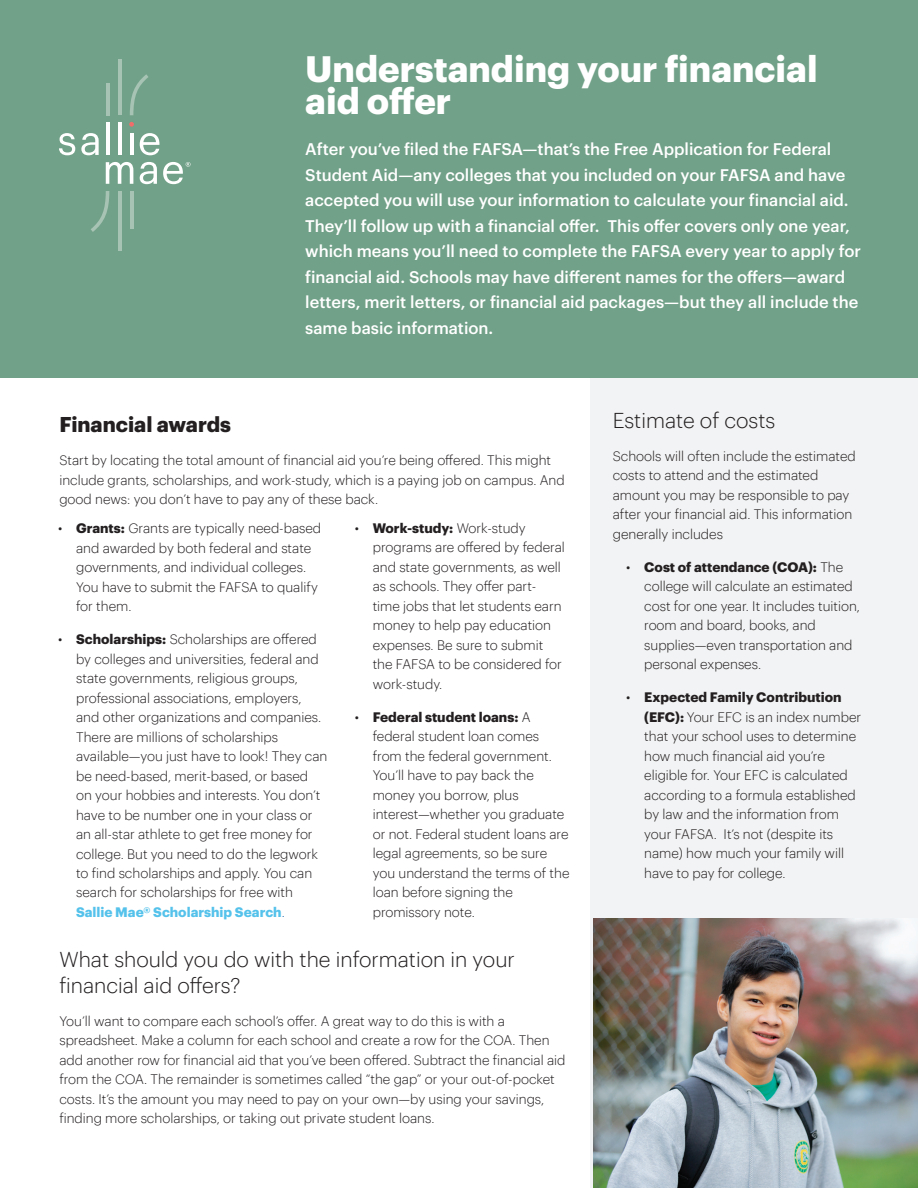
<style>
.page{position:relative;width:918px;height:1188px;background:#fff}
.page>*{position:absolute;margin:0;border:0;box-sizing:border-box;transform-origin:0 0}
.t1{font:700 36px/31.5px "Graphik";color:#fff}
.t2{font:300 21px/25.5px "Graphik";color:#231f20}
.t3{font:700 21px "Graphik";color:#231f20}
.t4{font:16.5px/25.5px "false";color:#fff}
.t5{font:300 13.5px/19.5px "Graphik";color:#231f20}
.t6{font:700 13.5px "Graphik";color:#231f20}
.t7{font:700 13.5px "Graphik";color:#55c2eb}
.s1{font-weight:700}
.s2{font-weight:300}
.s3{font-weight:300;color:#175d9e}
</style>
<div class="page">
<div style="left:591px;top:351px;width:327px;height:837px;background:#f2f3f4"></div>
<div style="left:0;top:0;width:918px;height:378px;background:#71a188"></div>
<hr style="left:118px;top:191px;width:3px;height:60px;background:#a6c3b3">
<hr style="left:118px;top:59px;width:3px;height:56px;background:#a6c3b3">
<hr style="left:106px;top:123px;width:3px;height:32px;background:#fff">
<hr style="left:118px;top:123px;width:3px;height:32px;background:#fff">
<hr style="left:130px;top:133px;width:3px;height:22px;background:#fff">
<svg style="left:140px;top:133px;width:19px;height:22px"></svg>
<svg style="left:81px;top:133px;width:18px;height:22px"></svg>
<svg style="left:140px;top:162px;width:17px;height:22px"></svg>
<svg style="left:163px;top:162px;width:27px;height:22px"></svg>
<svg style="left:59px;top:133px;width:16px;height:22px"></svg>
<svg style="left:129px;top:122px;width:5px;height:5px"></svg>
<svg style="left:106px;top:162px;width:27px;height:22px"></svg>
<svg style="left:130px;top:74px;width:18px;height:41px"></svg>
<svg style="left:91px;top:191px;width:18px;height:41px"></svg>
<hr style="left:106px;top:83px;width:3px;height:32px;background:#a6c3b3">
<hr style="left:130px;top:191px;width:3px;height:38px;background:#a6c3b3">
<img style="left:593px;top:918px;width:325px;height:270px">
<h1 class="t1" style="left:305px;top:50px;width:514px">Understanding your financial aid offer</h1>
<p class="t4" style="left:305px;top:135px;width:557px">After you’ve filed the FAFSA—that’s the Free Application for Federal Student Aid—any colleges that you included on your FAFSA and have accepted you will use your information to calculate your financial aid.<br>They’ll follow up with a financial offer. This offer covers only one year, which means you’ll need to complete the FAFSA every year to apply for financial aid. Schools may have different names for the offers—award letters, merit letters, or financial aid packages—but they all include the same basic information.</p>
<h3 class="t3" style="left:59px;top:408px;width:173px">Financial awards</h3>
<p class="t5" style="left:59px;top:449px;width:507px">Start by locating the total amount of financial aid you’re being offered. This might include grants, scholarships, and work-study, which is a paying job on campus. And good news: you don’t have to pay any of these back.</p>
<p class="t5" style="left:58px;top:517px;width:6px">•</p>
<p class="t5" style="left:76px;top:517px;width:247px"><span class="s1">Grants:</span> Grants are typically need-based</p>
<p class="t5" style="left:355px;top:517px;width:6px">•</p>
<p class="t6" style="left:373px;top:518px;width:154px">Work-study: <span class="s2">Work-study</span></p>
<p class="t5" style="left:76px;top:537px;width:237px">and awarded by both federal and state</p>
<p class="t5" style="left:373px;top:537px;width:194px">programs are offered by federal</p>
<p class="t5" style="left:76px;top:556px;width:232px">governments, and individual colleges.</p>
<p class="t5" style="left:373px;top:556px;width:190px">and state governments, as well</p>
<p class="t5" style="left:76px;top:576px;width:243px">You have to submit the FAFSA to qualify</p>
<p class="t5" style="left:373px;top:576px;width:165px">as schools. They offer part-</p>
<p class="t5" style="left:76px;top:595px;width:57px">for them.</p>
<p class="t5" style="left:373px;top:595px;width:190px">time jobs that let students earn</p>
<p class="t5" style="left:58px;top:628px;width:6px">•</p>
<p class="t5" style="left:76px;top:628px;width:244px"><span class="s1">Scholarships:</span> Scholarships are offered by colleges and universities, federal and state governments, religious groups, professional associations, employers,</p>
<p class="t5" style="left:373px;top:615px;width:191px">money to help pay education expenses. Be sure to submit the FAFSA to be considered for work-study.</p>
<p class="t5" style="left:76px;top:706px;width:247px">and other organizations and companies.</p>
<p class="t5" style="left:355px;top:706px;width:6px">•</p>
<p class="t6" style="left:373px;top:707px;width:159px">Federal student loans: <span class="s2">A</span></p>
<p class="t5" style="left:76px;top:726px;width:204px">There are millions of scholarships</p>
<p class="t5" style="left:373px;top:726px;width:168px">federal student loan comes</p>
<p class="t5" style="left:76px;top:745px;width:253px">available—you just have to look! They can</p>
<p class="t5" style="left:373px;top:745px;width:181px">from the federal government.</p>
<p class="t5" style="left:76px;top:765px;width:234px">be need-based, merit-based, or based</p>
<p class="t5" style="left:373px;top:765px;width:163px">You’ll have to pay back the</p>
<p class="t5" style="left:76px;top:784px;width:246px">on your hobbies and interests. You don’t</p>
<p class="t5" style="left:373px;top:784px;width:147px">money you borrow, plus</p>
<p class="t5" style="left:76px;top:804px;width:238px">have to be number one in your class or</p>
<p class="t5" style="left:373px;top:804px;width:193px">interest—whether you graduate</p>
<p class="t5" style="left:76px;top:823px;width:238px">an all-star athlete to get free money for</p>
<p class="t5" style="left:373px;top:823px;width:197px">or not. Federal student loans are</p>
<p class="t5" style="left:76px;top:843px;width:243px">college. But you need to do the legwork</p>
<p class="t5" style="left:373px;top:843px;width:176px">legal agreements, so be sure</p>
<p class="t5" style="left:76px;top:862px;width:238px">to find scholarships and apply. You can</p>
<p class="t5" style="left:373px;top:862px;width:198px">you understand the terms of the</p>
<p class="t5" style="left:76px;top:882px;width:218px">search for scholarships for free with</p>
<p class="t5" style="left:373px;top:882px;width:142px">loan before signing the</p>
<p class="t7" style="left:76px;top:902px;width:210px">Sallie Mae® Scholarship Search<span class="s3">.</span></p>
<p class="t5" style="left:373px;top:901px;width:104px">promissory note.</p>
<h3 class="t2" style="left:59px;top:945px;width:457px">What should you do with the information in your financial aid offers?</h3>
<p class="t5" style="left:59px;top:1010px;width:508px">You’ll want to compare each school’s offer. A great way to do this is with a spreadsheet. Make a column for each school and create a row for the COA. Then add another row for financial aid that you’ve been offered. Subtract the financial aid from the COA. The remainder is sometimes called “the gap” or your out-of-pocket costs. It’s the amount you may need to pay on your own—by using your savings, finding more scholarships, or taking out private student loans.</p>
<h3 class="t2" style="left:613px;top:406px;width:164px">Estimate of costs</h3>
<p class="t5" style="left:613px;top:445px;width:245px">Schools will often include the estimated costs to attend and the estimated amount you may be responsible to pay after your financial aid. This information generally includes</p>
<p class="t5" style="left:644px;top:556px;width:217px;text-indent:-18px">• <span class="s1">Cost of attendance (COA):</span> The college will calculate an estimated cost for one year. It includes tuition, room and board, books, and supplies—even transportation and personal expenses.</p>
<p class="t5" style="left:644px;top:686px;width:219px;text-indent:-18px">• <span class="s1">Expected Family Contribution (EFC):</span> Your EFC is an index number that your school uses to determine how much financial aid you’re eligible for. Your EFC is calculated according to a formula established by law and the information from your FAFSA. It’s not (despite its name) how much your family will have to pay for college.</p>
</div>
